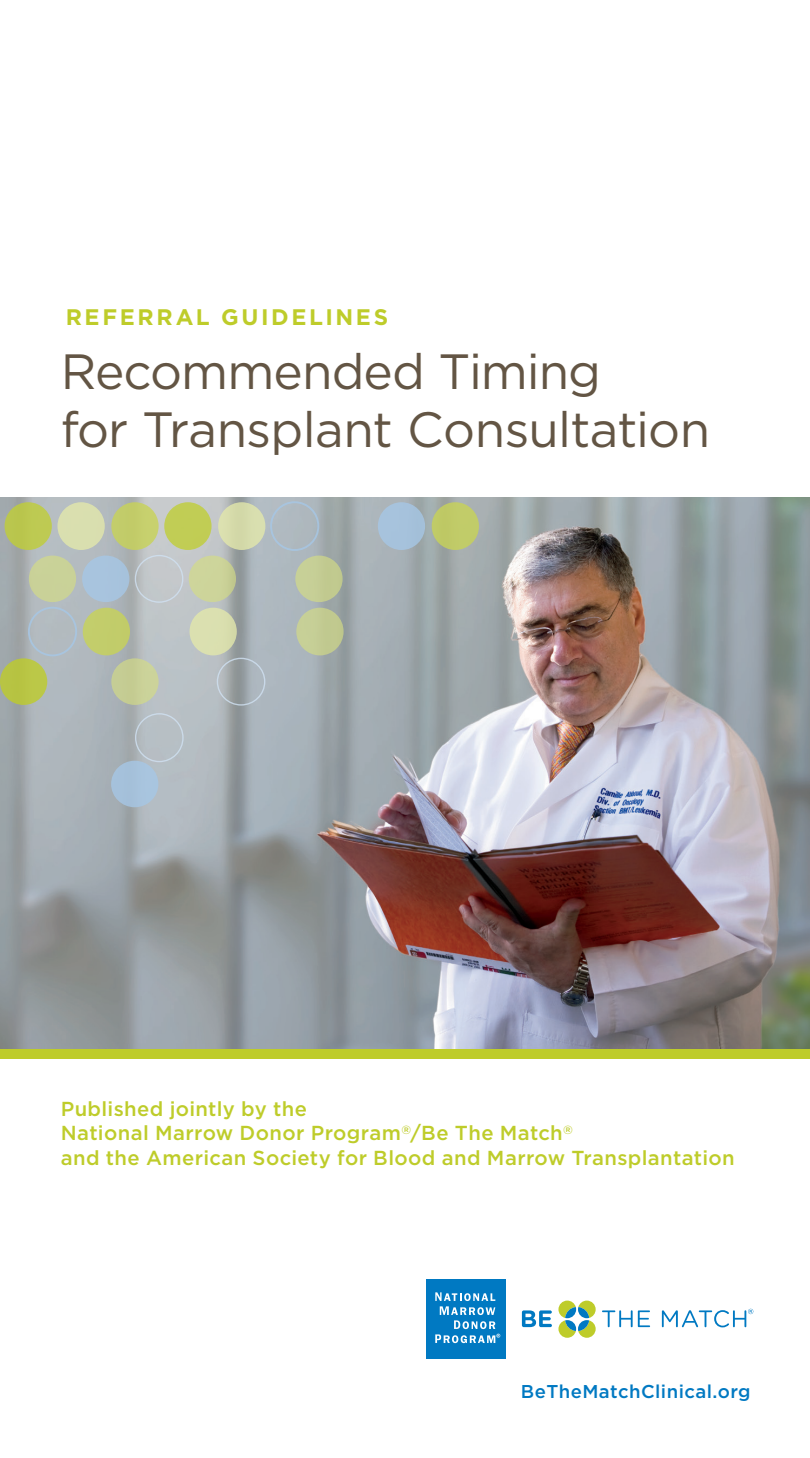
<style>
.page{position:relative;width:810px;height:1458px;background:#fff}
.page>*{position:absolute;margin:0;border:0;box-sizing:border-box;transform-origin:0 0}
.t1{font:49.5px/58.5px "Gotham";letter-spacing:-.02em;color:#635544}
.t2{font:700 22.5px "Gotham";letter-spacing:.12em;color:#becc2a}
.t3{font:500 20.25px/24.8px "Gotham";letter-spacing:.02em;color:#becc2a}
.t4{font:500 18.45px "Gotham";letter-spacing:.025em;color:#0079c2}
</style>
<div class="page">
<div style="left:0;top:1049px;width:810px;height:10px;background:#becc2a"></div>
<svg style="left:522px;top:1310px;width:30px;height:17px"></svg>
<svg style="left:602px;top:1310px;width:48px;height:17px"></svg>
<svg style="left:558px;top:1301px;width:38px;height:37px"></svg>
<svg style="left:662px;top:1309px;width:91px;height:18px"></svg>
<div style="left:426px;top:1279px;width:80px;height:80px;background:#0079c2"></div>
<svg style="left:435px;top:1292px;width:65px;height:51px"></svg>
<img style="left:0;top:497px;width:810px;height:552px">
<div style="left:135px;top:555px;width:48px;height:48px;border:1px solid #d0e1f2;border-radius:50%"></div>
<div style="left:29px;top:556px;width:47px;height:46px;background:#c9d198;border-radius:50%"></div>
<div style="left:295px;top:556px;width:48px;height:46px;background:#c4cc94;border-radius:50%"></div>
<div style="left:189px;top:556px;width:47px;height:46px;background:#cdd49a;border-radius:50%"></div>
<div style="left:217px;top:658px;width:48px;height:48px;border:1px solid #d0e1f2;border-radius:50%"></div>
<div style="left:82px;top:556px;width:47px;height:46px;background:#a8c4de;border-radius:50%"></div>
<div style="left:111px;top:658px;width:48px;height:47px;background:#c5cd95;border-radius:50%"></div>
<div style="left:111px;top:761px;width:47px;height:46px;background:#a5c1db;border-radius:50%"></div>
<div style="left:0;top:658px;width:47px;height:47px;background:#b8c444;border-radius:50%"></div>
<div style="left:432px;top:502px;width:47px;height:48px;background:#c0cb68;border-radius:50%"></div>
<div style="left:296px;top:608px;width:48px;height:47px;background:#c3cb93;border-radius:50%"></div>
<div style="left:218px;top:502px;width:47px;height:48px;background:#d6dcac;border-radius:50%"></div>
<div style="left:190px;top:608px;width:47px;height:47px;background:#dae0b0;border-radius:50%"></div>
<div style="left:111px;top:502px;width:48px;height:48px;background:#c3cd6b;border-radius:50%"></div>
<div style="left:83px;top:608px;width:47px;height:47px;background:#c2cd6b;border-radius:50%"></div>
<div style="left:5px;top:502px;width:47px;height:48px;background:#bcc850;border-radius:50%"></div>
<div style="left:378px;top:502px;width:47px;height:48px;background:#a6c2dc;border-radius:50%"></div>
<div style="left:270px;top:501px;width:49px;height:50px;border:2px solid #a6c7e6;border-radius:50%"></div>
<div style="left:164px;top:502px;width:48px;height:48px;background:#c1cd55;border-radius:50%"></div>
<div style="left:135px;top:713px;width:49px;height:49px;border:1px solid #d0e1f2;border-radius:50%"></div>
<div style="left:57px;top:502px;width:48px;height:48px;background:#d9dfaf;border-radius:50%"></div>
<div style="left:28px;top:607px;width:49px;height:49px;border:2px solid #a6c7e6;border-radius:50%"></div>
<p class="t2" style="left:66px;top:304px;width:324px">REFERRAL GUIDELINES</p>
<p class="t1" style="left:61px;top:341px;width:651px">Recommended Timing<br>for Transplant Consultation</p>
<p class="t3" style="left:61px;top:1095px;width:676px">Published jointly by the<br>National Marrow Donor Program<sup>®</sup>/Be The Match<sup>®<br></sup>and the American Society for Blood and Marrow Transplantation</p>
<p class="t4" style="left:521px;top:1381px;width:231px">BeTheMatchClinical.org</p>
</div>
